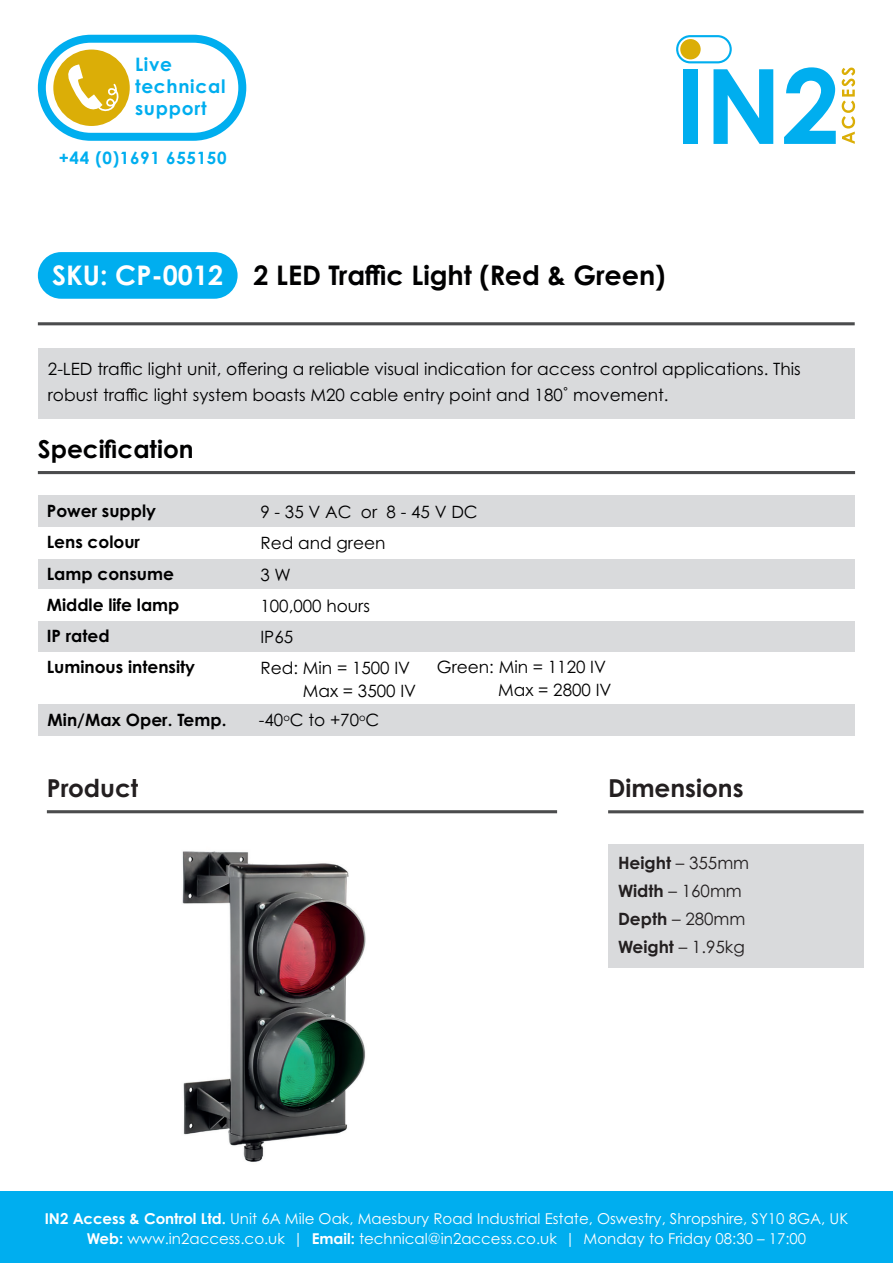
<style>
.page{position:relative;width:893px;height:1263px;background:#fff}
.page>*{position:absolute;margin:0;border:0;box-sizing:border-box;transform-origin:0 0}
.t1{font:700 27px "Century Gothic Pro";color:#000001}
.t2{font:700 27px "Century Gothic Pro";color:#fff}
.t3{font:700 24.75px "Century Gothic Pro";color:#231f20}
.t4{font:700 24.75px "Century Gothic Pro";color:#000001}
.t5{font:700 18.6px "Century Gothic Pro";letter-spacing:.04em;color:#00aeef}
.t6{font:16.95px/26.2px "Century Gothic Pro";color:#000001}
.t7{font:700 16.95px "Century Gothic Pro";color:#000001}
.t8{font:16.95px "Century Gothic Pro";color:#231f20}
.t9{font:700 16.95px "Century Gothic Pro";letter-spacing:.04em;color:#00aeef}
.t10{font:700 16.95px "Century Gothic Pro";color:#231f20}
.t11{font:15px/20.2px "Century Gothic Pro";color:#fff;text-align:center}
.s1{font-weight:400}
.s2{font-weight:700}
</style>
<div class="page">
<div style="left:0;top:1192px;width:893px;height:71px;background:#00aeef"></div>
<svg style="left:842px;top:68px;width:13px;height:76px"></svg>
<div style="left:683px;top:69px;width:14px;height:75px;background:#00aeef"></div>
<svg style="left:713px;top:69px;width:60px;height:75px"></svg>
<svg style="left:784px;top:67px;width:52px;height:77px"></svg>
<svg style="left:676px;top:35px;width:56px;height:28px"></svg>
<svg style="left:38px;top:35px;width:208px;height:106px"></svg>
<div style="left:38px;top:348px;width:817px;height:71px;background:#d9dadc"></div>
<hr style="left:38px;top:322px;width:817px;height:3px;background:#4b4c4d">
<hr style="left:38px;top:471px;width:817px;height:3px;background:#4b4c4d">
<hr style="left:47px;top:810px;width:510px;height:3px;background:#4b4c4d">
<div style="left:38px;top:252px;width:200px;height:47px;background:#00aeef;border-radius:23px"></div>
<hr style="left:608px;top:810px;width:256px;height:3px;background:#4b4c4d">
<img style="left:182px;top:851px;width:184px;height:311px">
<div style="left:38px;top:495px;width:817px;height:32px;background:#d9dadc"></div>
<div style="left:38px;top:558px;width:817px;height:32px;background:#d9dadc"></div>
<div style="left:38px;top:621px;width:817px;height:31px;background:#d9dadc"></div>
<div style="left:608px;top:844px;width:255px;height:123px;background:#d9dadc"></div>
<div style="left:38px;top:704px;width:817px;height:32px;background:#d9dadc"></div>
<p class="t5" style="left:135px;top:52px;width:39px">Live</p>
<p class="t5" style="left:135px;top:75px;width:92px">technical</p>
<p class="t5" style="left:135px;top:97px;width:73px">support</p>
<p class="t9" style="left:59px;top:147px;width:169px">+44 (0)1691 655150</p>
<p class="t2" style="left:52px;top:258px;width:173px">SKU: CP-0012</p>
<p class="t1" style="left:253px;top:258px;width:413px">2 LED Traffic Light (Red &amp; Green)</p>
<p class="t6" style="left:48px;top:355px;width:754px">2-LED traffic light unit, offering a reliable visual indication for access control applications. This robust traffic light system boasts M20 cable entry point and 180˚ movement.</p>
<p class="t4" style="left:38px;top:433px;width:157px">Specification</p>
<p class="t7" style="left:47px;top:500px;width:111px">Power supply</p>
<p class="t7" style="left:47px;top:532px;width:95px">Lens colour</p>
<p class="t7" style="left:47px;top:563px;width:129px">Lamp consume</p>
<p class="t7" style="left:47px;top:594px;width:134px">Middle life lamp</p>
<p class="t7" style="left:47px;top:625px;width:64px">IP rated</p>
<p class="t7" style="left:47px;top:656px;width:150px">Luminous intensity</p>
<p class="t6" style="left:260px;top:499px;width:219px">9 - 35 V AC or 8 - 45 V DC</p>
<p class="t6" style="left:260px;top:530px;width:127px">Red and green</p>
<p class="t6" style="left:260px;top:561px;width:32px">3 W</p>
<p class="t6" style="left:260px;top:592px;width:111px">100,000 hours</p>
<p class="t6" style="left:260px;top:623px;width:34px">IP65</p>
<p class="t6" style="left:260px;top:655px;width:151px">Red: Min = 1500 IV</p>
<p class="t6" style="left:303px;top:677px;width:115px">Max = 3500 IV</p>
<p class="t6" style="left:437px;top:654px;width:171px">Green: Min = 1120 IV</p>
<p class="t6" style="left:498px;top:676px;width:115px">Max = 2800 IV</p>
<p class="t7" style="left:48px;top:709px;width:180px">Min/Max Oper. Temp.</p>
<p class="t6" style="left:259px;top:707px;width:122px">-40<sup>o</sup>C to +70<sup>o</sup>C</p>
<p class="t3" style="left:47px;top:772px;width:93px">Product</p>
<p class="t3" style="left:608px;top:772px;width:137px">Dimensions</p>
<p class="t10" style="left:618px;top:853px;width:133px">Height <span class="s1">– 355mm</span></p>
<p class="t8" style="left:618px;top:881px;width:125px"><span class="s2">Width</span> – 160mm</p>
<p class="t8" style="left:618px;top:909px;width:129px"><span class="s2">Depth</span> – 280mm</p>
<p class="t8" style="left:618px;top:936px;width:128px"><span class="s2">Weight</span> – 1.95kg</p>
<p class="t11" style="left:45px;top:1208px;width:805px"><span class="s2">IN2 Access &amp; Control Ltd.</span> Unit 6A Mile Oak, Maesbury Road Industrial Estate, Oswestry, Shropshire, SY10 8GA, UK<br><span class="s2">Web:</span> www.in2access.co.uk | <span class="s2">Email:</span> technical@in2access.co.uk | Monday to Friday 08:30 – 17:00</p>
</div>
